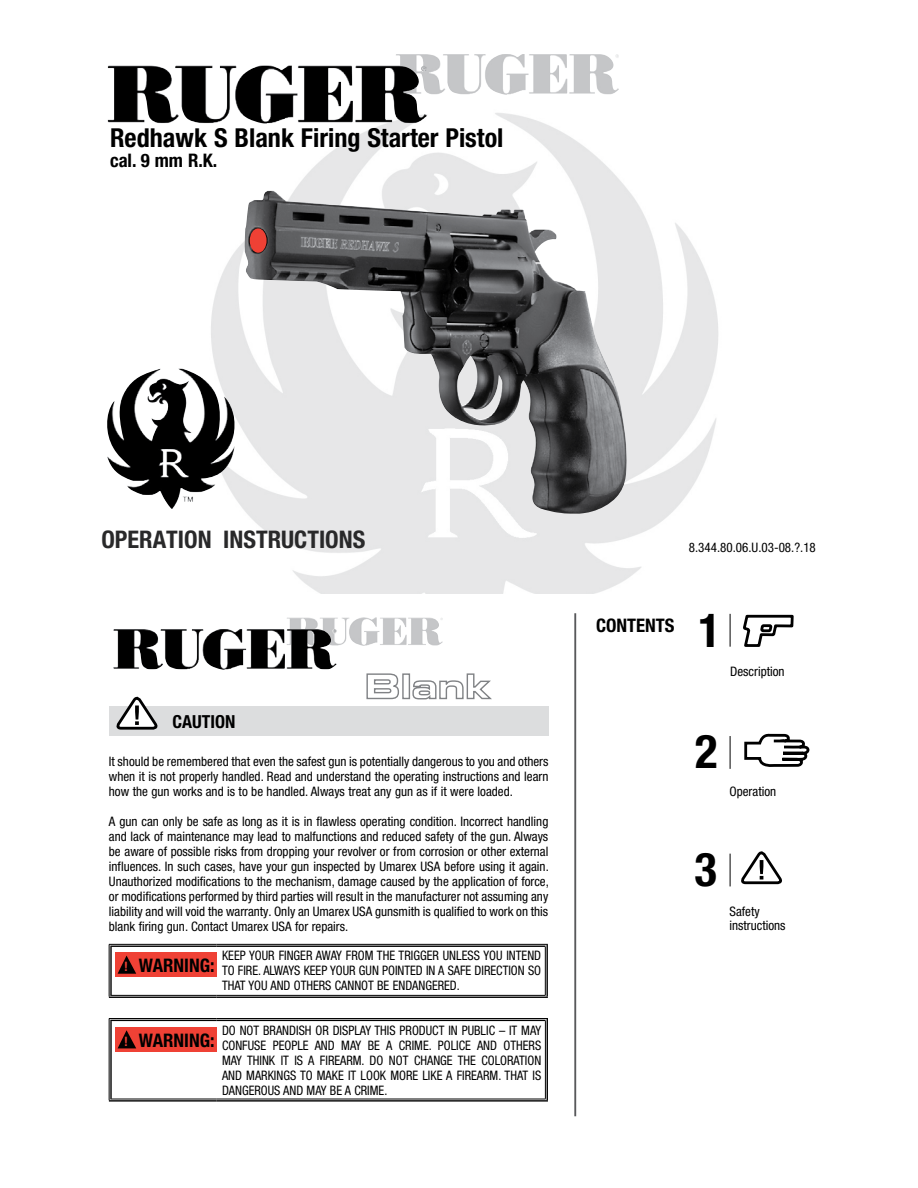
<style>
.page{position:relative;width:918px;height:1188px;background:#fff}
.page>*{position:absolute;margin:0;border:0;box-sizing:border-box;transform-origin:0 0}
.t1{font:700 condensed 46.8px "Helvetica Neue LT Pro";color:#000}
.t2{font:700 condensed 26.1px "Helvetica Neue LT Pro";color:#000}
.t3{font:700 condensed 24.3px "Helvetica Neue LT Pro";color:#29292a}
.t4{font:700 condensed 18.75px "Helvetica Neue LT Pro";color:#000}
.t5{font:700 condensed 18px "Helvetica Neue LT Pro";color:#000}
.t6{font:condensed 13.05px/15px "Helvetica Neue LT Pro";color:#000;text-align:justify}
.t7{font:condensed 13.05px/15px "Helvetica Neue LT Pro";color:#000;text-align:justify;scale:.95 1}
.s1{font-size:13.05px;color:#ef4135}
</style>
<div class="page">
<img style="left:211px;top:113px;width:508px;height:481px">
<img style="left:244px;top:191px;width:383px;height:323px">
<img style="left:396px;top:54px;width:223px;height:41px">
<img style="left:108px;top:66px;width:319px;height:58px">
<img style="left:107px;top:369px;width:131px;height:140px">
<div style="left:251px;top:229px;width:15px;height:23px;background:#ef4135;border-radius:50%"></div>
<div style="left:250px;top:228px;width:17px;height:25px;border:2px solid #ef4135;border-radius:50%"></div>
<hr style="left:730px;top:614px;width:1px;height:33px;background:#000">
<hr style="left:730px;top:736px;width:1px;height:33px;background:#000">
<svg style="left:744px;top:733px;width:66px;height:34px"></svg>
<hr style="left:730px;top:854px;width:1px;height:32px;background:#000">
<svg style="left:741px;top:851px;width:41px;height:34px"></svg>
<hr style="left:574px;top:613px;width:2px;height:503px;background:#58595b">
<div style="left:109px;top:706px;width:439px;height:30px;background:#dcddde"></div>
<svg style="left:116px;top:696px;width:42px;height:34px"></svg>
<svg style="left:743px;top:614px;width:51px;height:33px"></svg>
<img style="left:287px;top:617px;width:156px;height:29px">
<img style="left:113px;top:629px;width:223px;height:41px">
<svg style="left:366px;top:673px;width:33px;height:27px"></svg>
<div style="left:402px;top:673px;width:8px;height:26px;border:1px solid #808285"></div>
<svg style="left:412px;top:673px;width:80px;height:27px"></svg>
<hr style="left:109px;top:944px;width:108px;height:1px;background:#000">
<hr style="left:110px;top:946px;width:107px;height:1px;background:#000">
<hr style="left:109px;top:945px;width:1px;height:52px;background:#000">
<hr style="left:110px;top:947px;width:2px;height:48px;background:#000">
<hr style="left:217px;top:944px;width:331px;height:1px;background:#000">
<hr style="left:217px;top:946px;width:329px;height:1px;background:#000">
<hr style="left:545px;top:947px;width:1px;height:48px;background:#000">
<hr style="left:546px;top:945px;width:2px;height:52px;background:#000">
<hr style="left:110px;top:995px;width:107px;height:1px;background:#000">
<hr style="left:109px;top:997px;width:108px;height:1px;background:#000">
<hr style="left:217px;top:995px;width:329px;height:1px;background:#000">
<hr style="left:217px;top:997px;width:331px;height:1px;background:#000">
<div style="left:116px;top:952px;width:101px;height:25px;background:#ef4135"></div>
<svg style="left:118px;top:956px;width:18px;height:18px"></svg>
<hr style="left:109px;top:1018px;width:108px;height:1px;background:#000">
<hr style="left:110px;top:1020px;width:107px;height:1px;background:#000">
<hr style="left:109px;top:1019px;width:1px;height:81px;background:#000">
<hr style="left:110px;top:1021px;width:2px;height:78px;background:#000">
<hr style="left:217px;top:1018px;width:331px;height:1px;background:#000">
<hr style="left:217px;top:1020px;width:329px;height:1px;background:#000">
<hr style="left:545px;top:1021px;width:1px;height:78px;background:#000">
<hr style="left:547px;top:1019px;width:1px;height:81px;background:#000">
<hr style="left:110px;top:1099px;width:107px;height:1px;background:#000">
<hr style="left:109px;top:1100px;width:108px;height:2px;background:#000">
<hr style="left:217px;top:1099px;width:329px;height:1px;background:#000">
<hr style="left:217px;top:1100px;width:331px;height:2px;background:#000">
<div style="left:116px;top:1027px;width:101px;height:25px;background:#ef4135"></div>
<svg style="left:118px;top:1030px;width:18px;height:18px"></svg>
<h2 class="t2" style="left:110px;top:122px;width:395px">Redhawk S Blank Firing Starter Pistol</h2>
<h3 class="t4" style="left:110px;top:149px;width:109px">cal. 9 mm R.K.</h3>
<h3 class="t3" style="left:101px;top:524px;width:265px">OPERATION INSTRUCTIONS</h3>
<h3 class="t5" style="left:172px;top:711px;width:64px">CAUTION</h3>
<p class="t6" style="left:109px;top:754px;width:441px">It should be remembered that even the safest gun is potentially dangerous to you and others when it is not properly handled. Read and understand the operating instructions and learn how the gun works and is to be handled. Always treat any gun as if it were loaded.</p>
<p class="t6" style="left:109px;top:814px;width:442px">A gun can only be safe as long as it is in flawless operating condition. Incorrect handling and lack of maintenance may lead to malfunctions and reduced safety of the gun. Always be aware of possible risks from dropping your revolver or from corrosion or other external influences. In such cases, have your gun inspected by Umarex USA before using it again.<br>Unauthorized modifications to the mechanism, damage caused by the application of force, or modifications performed by third parties will result in the manufacturer not assuming any liability and will void the warranty. Only an Umarex USA gunsmith is qualified to work on this blank firing gun. Contact Umarex USA for repairs.</p>
<h3 class="t4" style="left:124px;top:954px;width:92px"><span class="s1">!</span> WARNING:</h3>
<p class="t7" style="left:222px;top:948px;width:337px">KEEP YOUR FINGER AWAY FROM THE TRIGGER UNLESS YOU INTEND TO FIRE. ALWAYS KEEP YOUR GUN POINTED IN A SAFE DIRECTION SO THAT YOU AND OTHERS CANNOT BE ENDANGERED.</p>
<h3 class="t4" style="left:124px;top:1029px;width:92px"><span class="s1">!</span> WARNING:</h3>
<p class="t7" style="left:222px;top:1023px;width:338px">DO NOT BRANDISH OR DISPLAY THIS PRODUCT IN PUBLIC – IT MAY CONFUSE PEOPLE AND MAY BE A CRIME. POLICE AND OTHERS MAY THINK IT IS A FIREARM. DO NOT CHANGE THE COLORATION AND MARKINGS TO MAKE IT LOOK MORE LIKE A FIREARM. THAT IS DANGEROUS AND MAY BE A CRIME.</p>
<p class="t6" style="left:689px;top:540px;width:129px">8.344.80.06.U.03-08.?.18</p>
<h3 class="t4" style="left:596px;top:614px;width:80px">CONTENTS</h3>
<h1 class="t1" style="left:699px;top:602px;width:24px">1</h1>
<p class="t6" style="left:730px;top:664px;width:56px">Description</p>
<h1 class="t1" style="left:695px;top:723px;width:24px">2</h1>
<p class="t6" style="left:729px;top:784px;width:48px">Operation</p>
<h1 class="t1" style="left:694px;top:841px;width:24px">3</h1>
<p class="t6" style="left:729px;top:903px;width:58px">Safety instructions</p>
</div>
